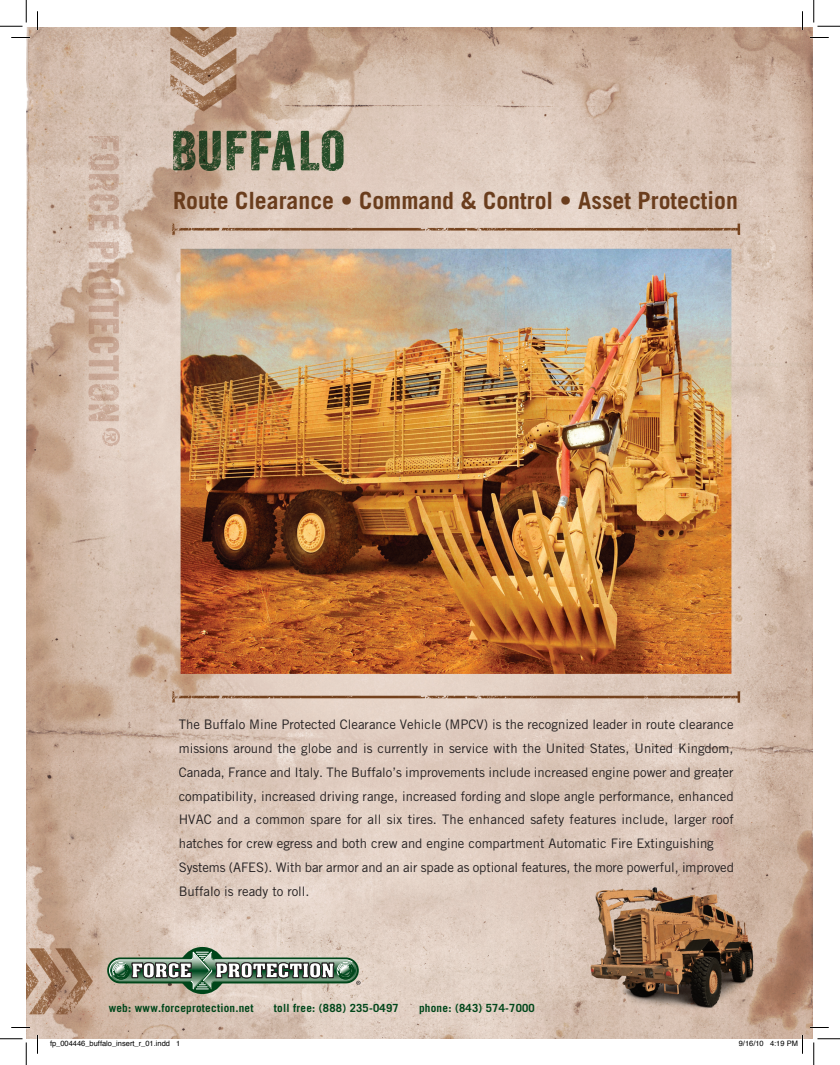
<style>
.page{position:relative;width:840px;height:1065px;background:#fff}
.page>*{position:absolute;margin:0;border:0;box-sizing:border-box;transform-origin:0 0}
.t1{font:700 23.75px "Trade Gothic";color:#6a3d1d}
.t2{font:13.12px/23.8px "Trade Gothic";color:#231f20}
.t3{font:700 11.25px "Trade Gothic";letter-spacing:.02em;color:#00461a}
.t4{font:7.5px "Helvetica";color:#000}
</style>
<div class="page">
<img style="left:26px;top:28px;width:786px;height:1011px">
<svg style="left:107px;top:947px;width:253px;height:47px"></svg>
<svg style="left:11px;top:37px;width:19px;height:1px"></svg>
<svg style="left:810px;top:37px;width:19px;height:1px"></svg>
<svg style="left:11px;top:1027px;width:19px;height:1px"></svg>
<svg style="left:810px;top:1027px;width:19px;height:1px"></svg>
<svg style="left:37px;top:11px;width:1px;height:19px"></svg>
<svg style="left:37px;top:1035px;width:1px;height:19px"></svg>
<svg style="left:802px;top:11px;width:1px;height:19px"></svg>
<svg style="left:0;top:0;width:27px;height:27px"></svg>
<svg style="left:0;top:1039px;width:27px;height:26px"></svg>
<svg style="left:814px;top:0;width:26px;height:27px"></svg>
<svg style="left:814px;top:1039px;width:26px;height:26px"></svg>
<svg style="left:770px;top:1035px;width:33px;height:19px"></svg>
<h1 class="t1" style="left:173px;top:185px;width:566px">Route Clearance • Command &amp; Control • Asset Protection</h1>
<p class="t2" style="left:179px;top:713px;width:557px">The Buffalo Mine Protected Clearance Vehicle (MPCV) is the recognized leader in route clearance missions around the globe and is currently in service with the United States, United Kingdom, Canada, France and Italy. The Buffalo’s improvements include increased engine power and greater compatibility, increased driving range, increased fording and slope angle performance, enhanced HVAC and a common spare for all six tires. The enhanced safety features include, larger roof hatches for crew egress and both crew and engine compartment Automatic Fire Extinguishing Systems (AFES). With bar armor and an air spade as optional features, the more powerful, improved Buffalo is ready to roll.</p>
<p class="t3" style="left:109px;top:1002px;width:146px">web: www.forceprotection.net</p>
<p class="t3" style="left:274px;top:1002px;width:126px">toll free: (888) 235-0497</p>
<p class="t3" style="left:419px;top:1002px;width:117px">phone: (843) 574-7000</p>
<p class="t4" style="left:50px;top:1038px;width:132px">fp_004446_buffalo_insert_r_01.indd 1</p>
<p class="t4" style="left:739px;top:1038px;width:61px">9/16/10 4:19 PM</p>
</div>
